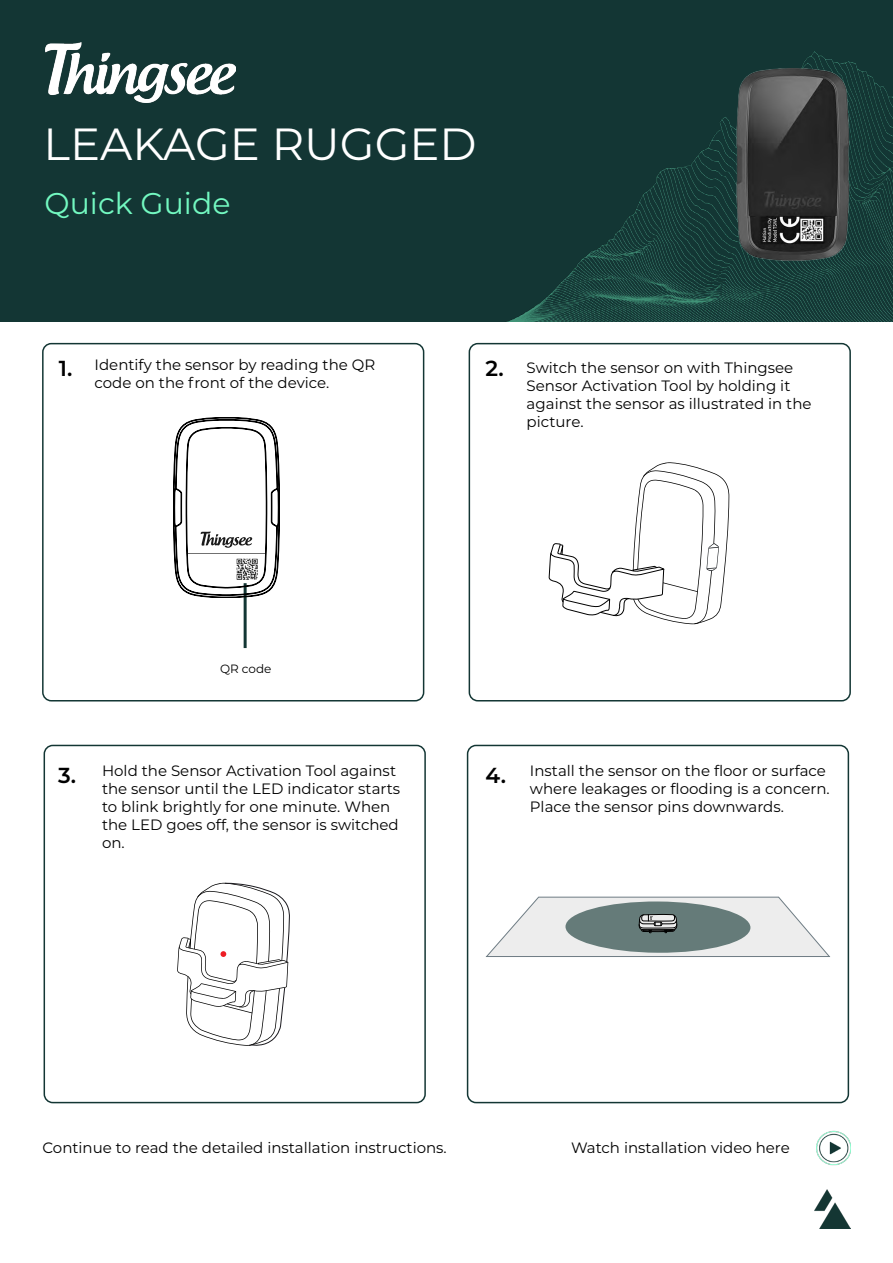
<style>
.page{position:relative;width:893px;height:1263px;background:#fff}
.page>*{position:absolute;margin:0;border:0;box-sizing:border-box;transform-origin:0 0}
.t1{font:45px "Montserrat";color:#fff}
.t2{font:30px "Montserrat";color:#73f9c1}
.t3{font:600 21.75px "Montserrat";color:#000}
.t4{font:15px/18px "Montserrat";color:#000}
.t5{font:12px "Montserrat";color:#000}
.s1{font-weight:600;font-size:21.75px}
</style>
<div class="page">
<div style="left:0;top:0;width:893px;height:321px;background:#133634"></div>
<img style="left:510px;top:62px;width:383px;height:259px">
<img style="left:815px;top:1189px;width:35px;height:40px">
<div style="left:42px;top:343px;width:382px;height:358px;border:2px solid #133634;border-radius:9px"></div>
<img style="left:816px;top:1131px;width:34px;height:35px">
<img style="left:731px;top:51px;width:120px;height:245px">
<hr style="left:244px;top:583px;width:3px;height:65px;background:#133634">
<div style="left:469px;top:343px;width:382px;height:358px;border:2px solid #133634;border-radius:9px"></div>
<div style="left:467px;top:745px;width:382px;height:358px;border:2px solid #133634;border-radius:9px"></div>
<div style="left:44px;top:745px;width:382px;height:358px;border:2px solid #133634;border-radius:9px"></div>
<svg style="left:173px;top:417px;width:107px;height:181px"></svg>
<img style="left:235px;top:557px;width:24px;height:25px">
<svg style="left:549px;top:462px;width:180px;height:162px"></svg>
<svg style="left:177px;top:882px;width:113px;height:164px"></svg>
<svg style="left:485px;top:896px;width:345px;height:61px"></svg>
<img style="left:45px;top:43px;width:191px;height:60px">
<h1 class="t1" style="left:44px;top:113px;width:435px">LEAKAGE RUGGED</h1>
<h2 class="t2" style="left:45px;top:182px;width:187px">Quick Guide</h2>
<p class="t4" style="left:95px;top:355px;width:282px;text-indent:-36px"><span class="s1">1.</span> Identify the sensor by reading the QR code on the front of the device.</p>
<p class="t4" style="left:527px;top:358px;width:286px;text-indent:-41px"><span class="s1">2.</span> Switch the sensor on with Thingsee<br>Sensor Activation Tool by holding it against the sensor as illustrated in the picture.</p>
<p class="t5" style="left:220px;top:660px;width:53px">QR code</p>
<h3 class="t3" style="left:58px;top:759px;width:19px">3.</h3>
<p class="t4" style="left:102px;top:761px;width:300px">Hold the Sensor Activation Tool against the sensor until the LED indicator starts to blink brightly for one minute. When the LED goes off, the sensor is switched on.</p>
<p class="t4" style="left:530px;top:761px;width:301px;text-indent:-44px"><span class="s1">4.</span> Install the sensor on the floor or surface where leakages or flooding is a concern.<br>Place the sensor pins downwards.</p>
<p class="t4" style="left:43px;top:1138px;width:406px">Continue to read the detailed installation instructions.</p>
<p class="t4" style="left:571px;top:1138px;width:220px">Watch installation video here</p>
</div>
